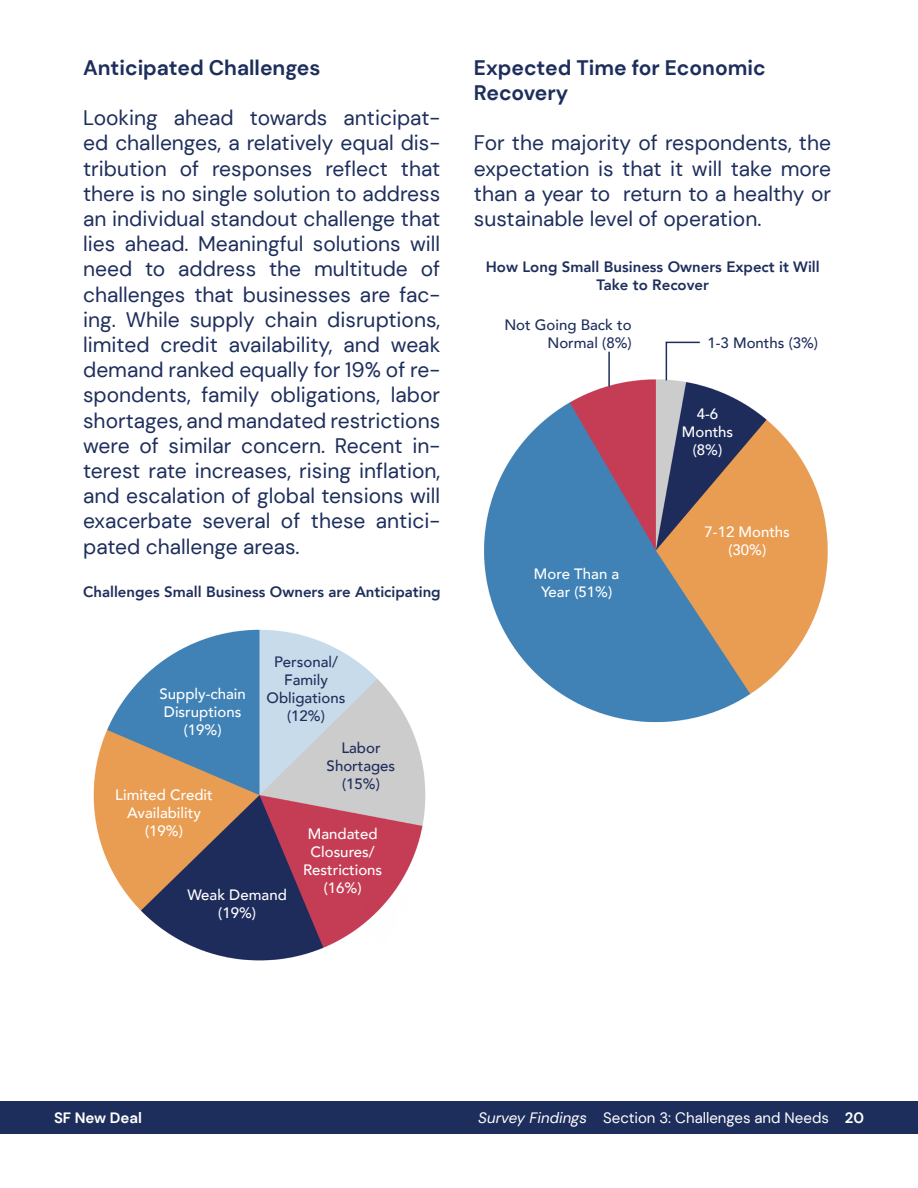
<style>
.page{position:relative;width:918px;height:1188px;background:#fff}
.page>*{position:absolute;margin:0;border:0;box-sizing:border-box;transform-origin:0 0}
.t1{font:21px/25.2px "DM Sans";color:#1e2e5c;text-align:justify}
.t2{font:700 21px/25.2px "DM Sans";color:#1e2e5c}
.t3{font:500 15px/18px "Avenir";color:#fff;text-align:center}
.t4{font:800 15px/18px "Avenir";color:#1e2e5c;text-align:center}
.t5{font:500 15px/18px "Avenir";color:#1e2e5c;text-align:center}
.t6{font:15px "DM Sans";color:#fff}
.t7{font:700 15px "DM Sans";color:#fff}
.s1{font-style:italic}
.s2{font-weight:700}
</style>
<div class="page">
<div style="left:0;top:1102px;width:918px;height:32px;background:#1e2e5c"></div>
<img style="left:93px;top:629px;width:333px;height:332px">
<img style="left:484px;top:370px;width:344px;height:353px">
<hr style="left:608px;top:352px;width:2px;height:34px;background:#1e2e5c">
<hr style="left:666px;top:342px;width:1px;height:38px;background:#1e2e5c">
<hr style="left:666px;top:342px;width:34px;height:1px;background:#1e2e5c">
<p class="t2" style="left:83px;top:55px;width:239px">Anticipated Challenges</p>
<p class="t1" style="left:83px;top:105px;width:359px">Looking ahead towards anticipat&shy;ed challenges, a relatively equal dis&shy;tribution of responses reflect that there is no single solution to address an individual standout challenge that lies ahead. Meaningful solutions will need to address the multitude of challenges that businesses are fac&shy;ing. While supply chain disruptions, limited credit availability, and weak demand ranked equally for 19% of re&shy;spondents, family obligations, labor shortages, and mandated restrictions were of similar concern. Recent in&shy;terest rate increases, rising inflation, and escalation of global tensions will exacerbate several of these antici&shy;pated challenge areas.</p>
<p class="t4" style="left:83px;top:583px;width:359px">Challenges Small Business Owners are Anticipating</p>
<p class="t3" style="left:160px;top:684px;width:88px">Supply-chain<br>Disruptions (19%)</p>
<p class="t3" style="left:115px;top:785px;width:99px">Limited Credit<br>Availability (19%)</p>
<p class="t5" style="left:267px;top:652px;width:80px">Personal/<br>Family<br>Obligations (12%)</p>
<p class="t5" style="left:327px;top:738px;width:70px">Labor<br>Shortages (15%)</p>
<p class="t3" style="left:303px;top:824px;width:81px">Mandated<br>Closures/<br>Restrictions</p>
<p class="t3" style="left:188px;top:885px;width:101px">Weak Demand</p>
<p class="t3" style="left:324px;top:878px;width:39px">(16%)</p>
<p class="t3" style="left:218px;top:903px;width:39px">(19%)</p>
<p class="t2" style="left:474px;top:55px;width:293px">Expected Time for Economic<br>Recovery</p>
<p class="t1" style="left:474px;top:130px;width:359px">For the majority of respondents, the expectation is that it will take more than a year to return to a healthy or sustainable level of operation.</p>
<p class="t4" style="left:486px;top:258px;width:335px">How Long Small Business Owners Expect it Will<br>Take to Recover</p>
<p class="t5" style="left:504px;top:314px;width:129px;text-align:right">Not Going Back to<br>Normal (8%)</p>
<p class="t3" style="left:534px;top:564px;width:87px">More Than a<br>Year (51%)</p>
<p class="t5" style="left:708px;top:333px;width:112px">1-3 Months (3%)</p>
<p class="t3" style="left:682px;top:404px;width:53px">4-6<br>Months (8%)</p>
<p class="t3" style="left:705px;top:522px;width:87px">7-12 Months (30%)</p>
<p class="t7" style="left:54px;top:1109px;width:90px">SF New Deal</p>
<p class="t6" style="left:478px;top:1109px;width:387px"><span class="s1">Survey Findings</span> Section 3: Challenges and Needs <span class="s2">20</span></p>
</div>
